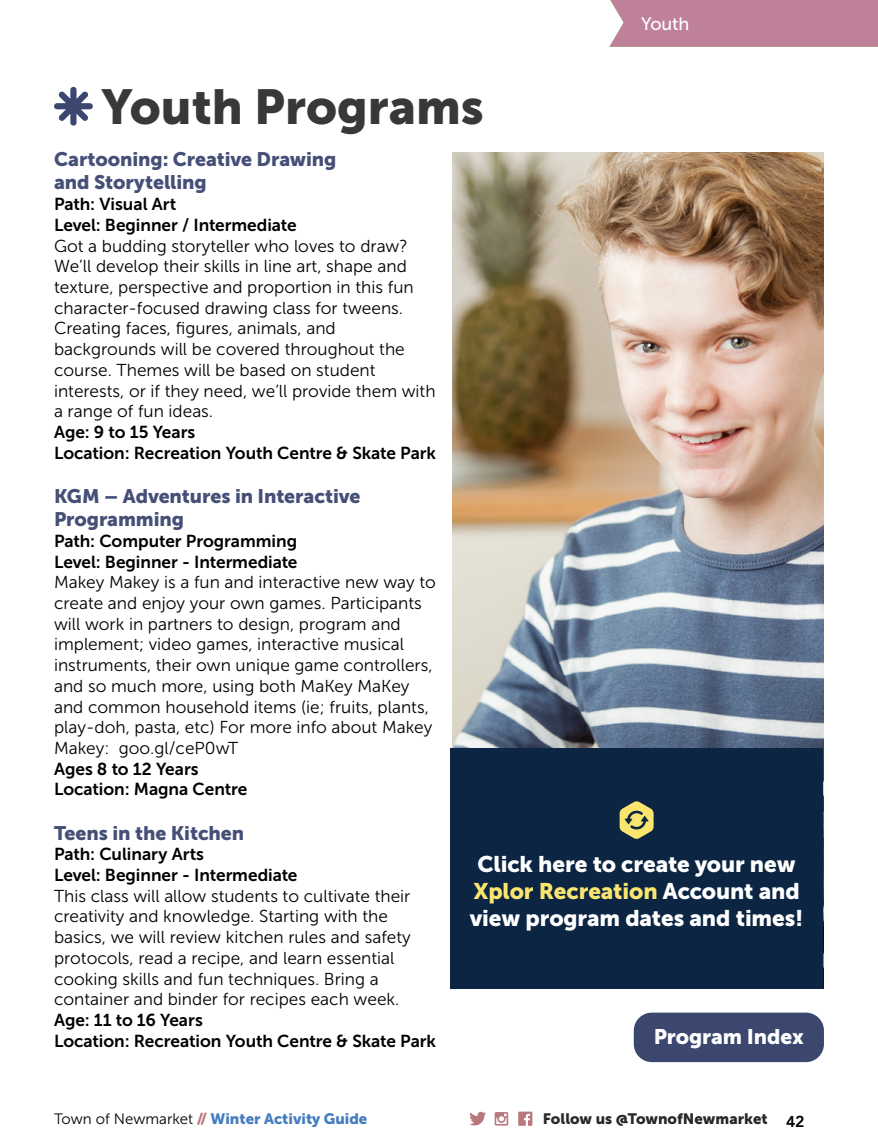
<style>
.page{position:relative;width:878px;height:1148px;background:#fff}
.page>*{position:absolute;margin:0;border:0;box-sizing:border-box;transform-origin:0 0}
.t1{font:48.75px "Museo Sans 900";color:#383839}
.t2{font:22.5px/27px "Museo Sans 900";letter-spacing:-.005em;color:#fff;text-align:center}
.t3{font:21px "Museo Sans 900";letter-spacing:-.005em;color:#fff}
.t4{font:19.5px/23.4px "Museo Sans 900";letter-spacing:-.005em;color:#465077}
.t5{font:18px "Museo Sans 500";letter-spacing:-.01em;color:#fff}
.t6{font:17.25px/20.7px "Museo Sans 300";color:#000}
.t7{font:17.25px/20.7px "Museo Sans 700";color:#000}
.t8{font:15px "Museo Sans 900";color:#457cbf}
.t9{font:15px "Museo Sans 900";color:#292829}
.s1{color:#fae66f}
.s2{font-family:"Museo Sans 300";color:#000}
.s3{color:#b7777c}
.s4{font-family:"Avenir";font-weight:800;font-size:15.75px;color:#000}
</style>
<div class="page">
<svg style="left:469px;top:1111px;width:17px;height:14px"></svg>
<svg style="left:494px;top:1112px;width:14px;height:13px"></svg>
<svg style="left:518px;top:1111px;width:14px;height:14px"></svg>
<img style="left:452px;top:153px;width:372px;height:835px">
<svg style="left:54px;top:87px;width:39px;height:39px"></svg>
<div style="left:609px;top:0;width:269px;height:47px;background:#be8199"></div>
<div style="left:633px;top:1012px;width:191px;height:50px;background:#3c4770;border-radius:18px"></div>
<div style="left:450px;top:748px;width:372px;height:240px;background:#0c2543"></div>
<svg style="left:619px;top:801px;width:34px;height:38px"></svg>
<h1 class="t1" style="left:101px;top:79px;width:384px">Youth Programs</h1>
<p class="t5" style="left:641px;top:13px;width:50px">Youth</p>
<p class="t4" style="left:54px;top:147px;width:284px">Cartooning: Creative Drawing and Storytelling</p>
<p class="t7" style="left:54px;top:194px;width:244px">Path: Visual Art<br>Level: Beginner / Intermediate</p>
<p class="t6" style="left:54px;top:235px;width:383px">Got a budding storyteller who loves to draw?<br>We’ll develop their skills in line art, shape and texture, perspective and proportion in this fun character-focused drawing class for tweens.<br>Creating faces, figures, animals, and backgrounds will be covered throughout the course. Themes will be based on student interests, or if they need, we’ll provide them with a range of fun ideas.</p>
<p class="t7" style="left:54px;top:421px;width:383px">Age: 9 to 15 Years<br>Location: Recreation Youth Centre &amp; Skate Park</p>
<p class="t4" style="left:54px;top:484px;width:308px">KGM – Adventures in Interactive<br>Programming</p>
<p class="t7" style="left:54px;top:530px;width:245px">Path: Computer Programming<br>Level: Beginner - Intermediate</p>
<p class="t6" style="left:54px;top:572px;width:383px">Makey Makey is a fun and interactive new way to create and enjoy your own games. Participants will work in partners to design, program and implement; video games, interactive musical instruments, their own unique game controllers, and so much more, using both MaKey MaKey and common household items (ie; fruits, plants, play-doh, pasta, etc) For more info about Makey Makey: goo.gl/ceP0wT</p>
<p class="t7" style="left:54px;top:758px;width:195px">Ages 8 to 12 Years<br>Location: Magna Centre</p>
<p class="t4" style="left:54px;top:821px;width:192px">Teens in the Kitchen</p>
<p class="t7" style="left:54px;top:844px;width:245px">Path: Culinary Arts<br>Level: Beginner - Intermediate</p>
<p class="t6" style="left:54px;top:885px;width:358px">This class will allow students to cultivate their creativity and knowledge. Starting with the basics, we will review kitchen rules and safety protocols, read a recipe, and learn essential cooking skills and fun techniques. Bring a container and binder for recipes each week.</p>
<p class="t7" style="left:54px;top:1009px;width:383px">Age: 11 to 16 Years<br>Location: Recreation Youth Centre &amp; Skate Park</p>
<h2 class="t2" style="left:470px;top:850px;width:335px">Click here to create your new<br><span class="s1">Xplor Recreation</span> Account and view program dates and times!</h2>
<p class="t3" style="left:654px;top:1025px;width:151px">Program Index</p>
<p class="t8" style="left:54px;top:1110px;width:315px"><span class="s2">Town of Newmarket</span> <span class="s3">//</span> Winter Activity Guide</p>
<p class="t9" style="left:543px;top:1110px;width:263px">Follow us @TownofNewmarket <span class="s4">42</span></p>
</div>
